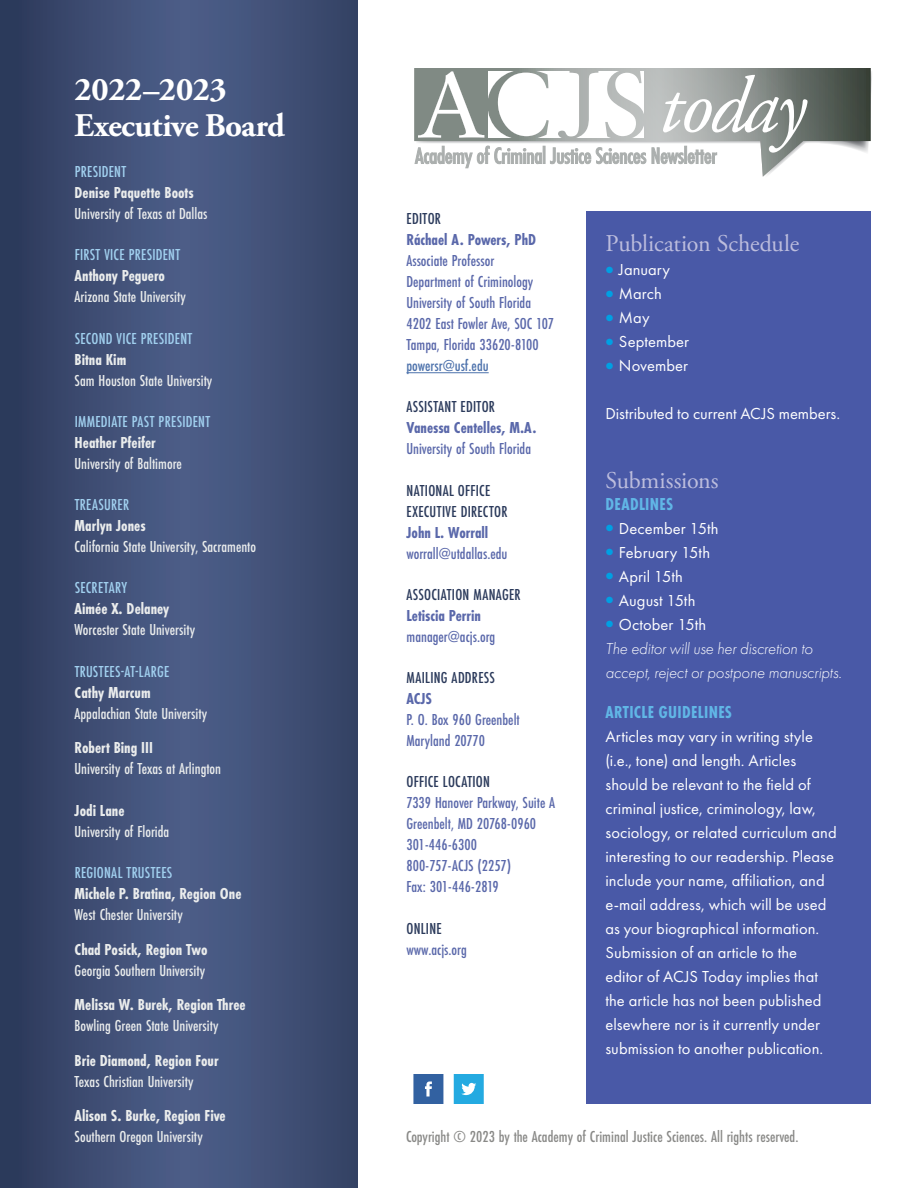
<style>
.page{position:relative;width:918px;height:1188px;background:#fff}
.page>*{position:absolute;margin:0;border:0;box-sizing:border-box;transform-origin:0 0}
.Masthead__Body_Execs{font:700 33px/36px "Adobe Garamond Pro";letter-spacing:-.015em;color:#fff}
.Masthead__Dates_Titl{font:24px "Adobe Garamond Pro";letter-spacing:-.01em;color:#bcbddd}
.Masthead__Dates_Subh{font:700 18px "Futura PT Cond";letter-spacing:.015em;color:#61b6e6}
.Masthead__Dates_Body{font:16.5px/24px "Futura PT";letter-spacing:.005em;color:#fff}
.Masthead__Body_Execs-2{font:500 16.5px/21px "Futura PT Cond";color:#eaecec}
.Masthead__Body_Pubs{font:500 16.5px "Futura PT Cond";color:#5a68aa}
.Masthead__Body_Execs-3{font:700 16.5px/21px "Futura PT Cond";color:#eaecec}
.Masthead__Head_Pubs{font:500 16.5px/21px "Futura PT Cond";letter-spacing:.015em;color:#2b3a5b}
.Masthead__Body_Execs-4{font:500 16.5px "Futura PT Cond";color:#898987}
.Masthead__Dates_Body-2{font:italic 300 16.5px/24px "Futura PT";letter-spacing:-.01em;color:#fff}
.Masthead__Body_Execs-5{font:500 16.5px/21px "Futura PT Cond";letter-spacing:.01em;color:#a1d0ef}
.Masthead__Body_Pubs-2{font:700 16.5px "Futura PT Cond";color:#5a68aa}
.Masthead__Body_Pubs-3{font:500 16.5px "Futura PT Cond";color:#4d72ac}
.Masthead__Body_Execs-6{font:700 16.5px "Futura PT Cond";color:#5a68aa}
.s1{color:#a1d0ef}
.s2{font-weight:700}
.s3{font-weight:700;color:#eaecec}
.s4{color:#eaecec}
.s5{font-weight:500;color:#a1d0ef}
.s6{font-weight:500}
.s7{font-family:"Adobe Garamond Pro";font-weight:700;font-size:21px;color:#00a0e3}
</style>
<div class="page">
<svg style="left:414px;top:68px;width:457px;height:109px"></svg>
<div style="left:586px;top:212px;width:285px;height:892px;background:#4959a7"></div>
<svg style="left:0;top:0;width:357px;height:1188px;background:#3e4e74"></svg>
<svg style="left:413px;top:1074px;width:30px;height:30px"></svg>
<svg style="left:454px;top:1074px;width:30px;height:30px"></svg>
<hr style="left:406px;top:372px;width:83px;height:1px;background:#4d72ac">
<p class="Masthead__Body_Execs" style="left:75px;top:72px;width:212px">2022–2023<br>Executive Board</p>
<p class="Masthead__Body_Execs-2" style="left:75px;top:161px;width:134px"><span class="s1">PRESIDENT<br></span><span class="s2">Denise Paquette Boots<br></span>University of Texas at Dallas</p>
<p class="Masthead__Body_Execs-2" style="left:75px;top:244px;width:113px"><span class="s1">FIRST VICE PRESIDENT<br></span><span class="s2">Anthony Peguero<br></span>Arizona State University</p>
<p class="Masthead__Body_Execs-2" style="left:75px;top:328px;width:139px"><span class="s1">SECOND VICE PRESIDENT<br></span><span class="s2">Bitna Kim<br></span>Sam Houston State University</p>
<p class="Masthead__Body_Execs-5" style="left:75px;top:411px;width:137px">IMMEDIATE PAST PRESIDENT<br><span class="s3">Heather Pfeifer<br></span><span class="s4">University of Baltimore</span></p>
<p class="Masthead__Body_Execs-2" style="left:75px;top:494px;width:183px"><span class="s1">TREASURER<br></span><span class="s2">Marlyn Jones<br></span>California State University, Sacramento</p>
<p class="Masthead__Body_Execs-2" style="left:75px;top:577px;width:122px"><span class="s1">SECRETARY<br></span><span class="s2">Aimée X. Delaney<br></span>Worcester State University</p>
<p class="Masthead__Body_Execs-2" style="left:75px;top:661px;width:134px"><span class="s1">TRUSTEES-AT-LARGE<br></span><span class="s2">Cathy Marcum<br></span>Appalachian State University</p>
<p class="Masthead__Body_Execs-2" style="left:75px;top:737px;width:148px"><span class="s2">Robert Bing III<br></span>University of Texas at Arlington</p>
<p class="Masthead__Body_Execs-2" style="left:75px;top:800px;width:96px"><span class="s2">Jodi Lane<br></span>University of Florida</p>
<p class="Masthead__Body_Execs-3" style="left:75px;top:862px;width:168px"><span class="s5">REGIONAL TRUSTEES<br></span>Michele P. Bratina, Region One<br><span class="s6">West Chester University</span></p>
<p class="Masthead__Body_Execs-2" style="left:75px;top:939px;width:134px"><span class="s2">Chad Posick, Region Two<br></span>Georgia Southern University</p>
<p class="Masthead__Body_Execs-2" style="left:75px;top:994px;width:173px"><span class="s2">Melissa W. Burek, Region Three<br></span>Bowling Green State University</p>
<p class="Masthead__Body_Execs-2" style="left:75px;top:1050px;width:146px"><span class="s2">Brie Diamond, Region Four<br></span>Texas Christian University</p>
<p class="Masthead__Body_Execs-3" style="left:75px;top:1105px;width:153px">Alison S. Burke, Region Five<br><span class="s6">Southern Oregon University</span></p>
<p class="Masthead__Head_Pubs" style="left:407px;top:208px;width:36px">EDITOR</p>
<p class="Masthead__Body_Pubs-2" style="left:406px;top:230px;width:131px">Ráchael A. Powers, PhD</p>
<p class="Masthead__Body_Pubs" style="left:406px;top:251px;width:89px">Associate Professor</p>
<p class="Masthead__Body_Pubs" style="left:406px;top:272px;width:128px">Department of Criminology</p>
<p class="Masthead__Body_Pubs" style="left:406px;top:293px;width:126px">University of South Florida</p>
<p class="Masthead__Body_Pubs" style="left:406px;top:314px;width:149px">4202 East Fowler Ave, SOC 107</p>
<p class="Masthead__Body_Pubs" style="left:406px;top:335px;width:134px">Tampa, Florida 33620-8100</p>
<p class="Masthead__Body_Pubs-3" style="left:406px;top:356px;width:84px">powersr@usf.edu</p>
<p class="Masthead__Head_Pubs" style="left:407px;top:396px;width:90px">ASSISTANT EDITOR</p>
<p class="Masthead__Body_Pubs-2" style="left:406px;top:418px;width:132px">Vanessa Centelles, M.A.</p>
<p class="Masthead__Body_Pubs" style="left:406px;top:439px;width:126px">University of South Florida</p>
<p class="Masthead__Head_Pubs" style="left:407px;top:480px;width:103px">NATIONAL OFFICE<br>EXECUTIVE DIRECTOR</p>
<p class="Masthead__Body_Pubs-2" style="left:406px;top:523px;width:83px">John L. Worrall</p>
<p class="Masthead__Body_Pubs" style="left:406px;top:543px;width:103px">worrall@utdallas.edu</p>
<p class="Masthead__Head_Pubs" style="left:407px;top:584px;width:116px">ASSOCIATION MANAGER</p>
<p class="Masthead__Body_Execs-6" style="left:406px;top:606px;width:76px">Letiscia Perrin</p>
<p class="Masthead__Body_Pubs" style="left:406px;top:627px;width:90px">manager@acjs.org</p>
<p class="Masthead__Head_Pubs" style="left:407px;top:667px;width:90px">MAILING ADDRESS</p>
<p class="Masthead__Body_Pubs-2" style="left:406px;top:689px;width:27px">ACJS</p>
<p class="Masthead__Body_Pubs" style="left:406px;top:710px;width:115px">P. O. Box 960 Greenbelt</p>
<p class="Masthead__Body_Pubs" style="left:406px;top:731px;width:80px">Maryland 20770</p>
<p class="Masthead__Head_Pubs" style="left:407px;top:771px;width:85px">OFFICE LOCATION</p>
<p class="Masthead__Body_Pubs" style="left:406px;top:793px;width:150px">7339 Hanover Parkway, Suite A</p>
<p class="Masthead__Body_Pubs" style="left:406px;top:814px;width:131px">Greenbelt, MD 20768-0960</p>
<p class="Masthead__Body_Pubs" style="left:406px;top:835px;width:72px">301-446-6300</p>
<p class="Masthead__Body_Pubs" style="left:406px;top:856px;width:106px">800-757-ACJS (2257)</p>
<p class="Masthead__Body_Pubs" style="left:406px;top:877px;width:94px">Fax: 301-446-2819</p>
<p class="Masthead__Head_Pubs" style="left:407px;top:918px;width:37px">ONLINE</p>
<p class="Masthead__Body_Pubs" style="left:406px;top:940px;width:62px">www.acjs.org</p>
<p class="Masthead__Dates_Titl" style="left:605px;top:229px;width:195px">Publication Schedule</p>
<p class="Masthead__Dates_Body" style="left:605px;top:258px;width:66px"><span class="s7">•</span> January</p>
<p class="Masthead__Dates_Body" style="left:605px;top:282px;width:58px"><span class="s7">•</span> March</p>
<p class="Masthead__Dates_Body" style="left:605px;top:306px;width:46px"><span class="s7">•</span> May</p>
<p class="Masthead__Dates_Body" style="left:605px;top:330px;width:85px"><span class="s7">•</span> September</p>
<p class="Masthead__Dates_Body" style="left:605px;top:354px;width:84px"><span class="s7">•</span> November</p>
<p class="Masthead__Dates_Body" style="left:605px;top:402px;width:236px">Distributed to current ACJS members.</p>
<p class="Masthead__Dates_Titl" style="left:605px;top:466px;width:115px">Submissions</p>
<p class="Masthead__Dates_Subh" style="left:606px;top:494px;width:69px">DEADLINES</p>
<p class="Masthead__Dates_Body" style="left:605px;top:516px;width:115px"><span class="s7">•</span> December 15th</p>
<p class="Masthead__Dates_Body" style="left:605px;top:540px;width:106px"><span class="s7">•</span> February 15th</p>
<p class="Masthead__Dates_Body" style="left:605px;top:564px;width:79px"><span class="s7">•</span> April 15th</p>
<p class="Masthead__Dates_Body" style="left:605px;top:588px;width:92px"><span class="s7">•</span> August 15th</p>
<p class="Masthead__Dates_Body" style="left:605px;top:612px;width:102px"><span class="s7">•</span> October 15th</p>
<p class="Masthead__Dates_Body-2" style="left:605px;top:637px;width:238px">The editor will use her discretion to accept, reject or postpone manuscripts.</p>
<p class="Masthead__Dates_Subh" style="left:606px;top:702px;width:128px">ARTICLE GUIDELINES</p>
<p class="Masthead__Dates_Body" style="left:605px;top:725px;width:233px">Articles may vary in writing style (i.e., tone) and length. Articles should be relevant to the field of criminal justice, criminology, law, sociology, or related curriculum and interesting to our readership. Please include your name, affiliation, and e-mail address, which will be used as your biographical information.<br>Submission of an article to the editor of ACJS Today implies that the article has not been published elsewhere nor is it currently under submission to another publication.</p>
<p class="Masthead__Body_Execs-4" style="left:406px;top:1127px;width:394px">Copyright © 2023 by the Academy of Criminal Justice Sciences. All rights reserved.</p>
</div>
